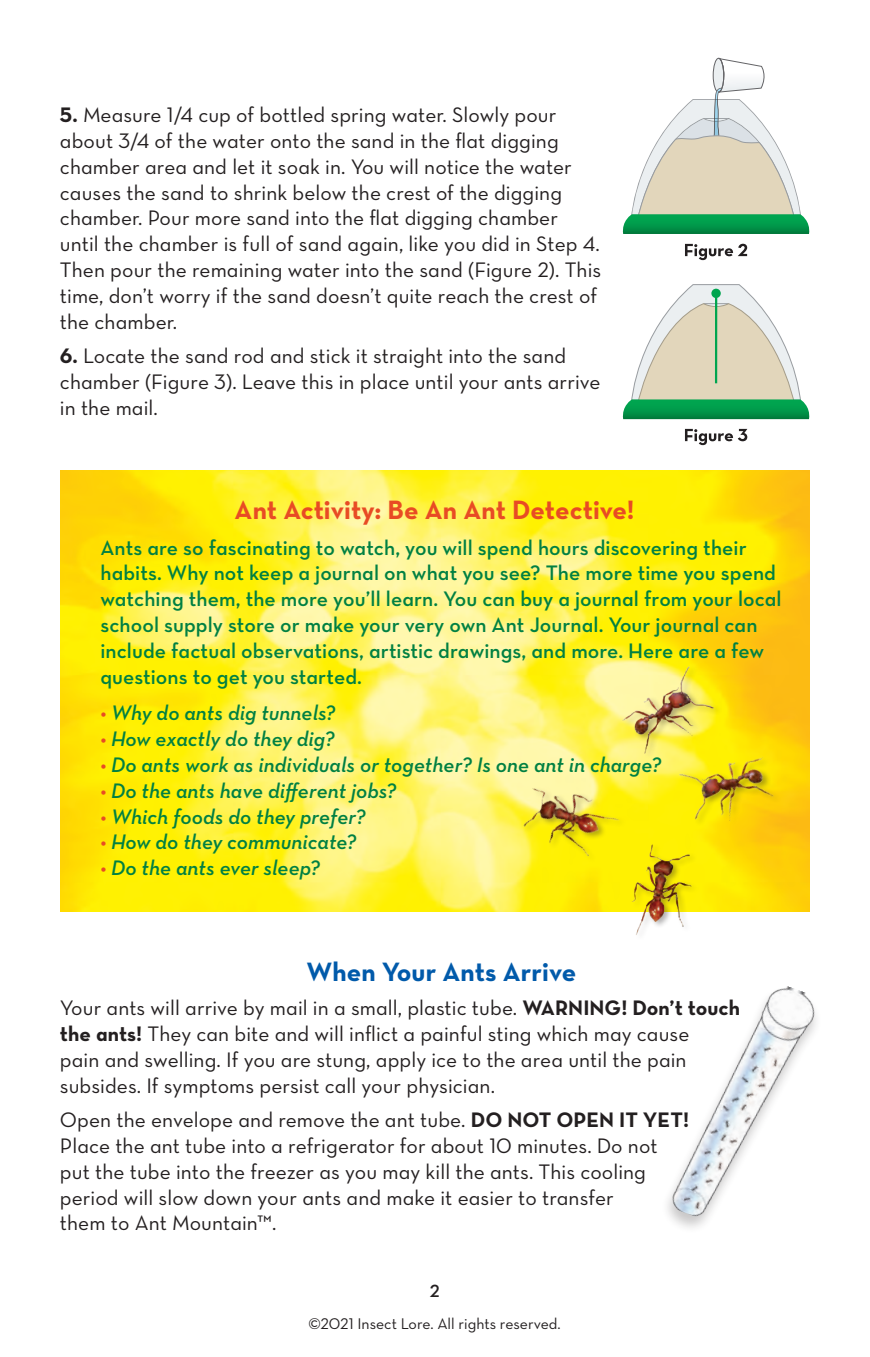
<style>
.page{position:relative;width:870px;height:1357px;background:#fff}
.page>*{position:absolute;margin:0;border:0;box-sizing:border-box;transform-origin:0 0}
.t1{font:27px "Neutra Text Bold Alt";letter-spacing:.005em;color:#e84b24}
.t2{font:27px "Neutra Text Bold Alt";letter-spacing:.005em;color:#015aaa}
.t3{font:21.38px/25.9px "Neutra Text Book Alt";letter-spacing:.005em;color:#231f20}
.t4{font:21.38px/25.9px "Neutra Text Demi Alt";letter-spacing:.005em;color:#008042}
.t5{font:21.38px "Neutra Text Demi Italic Alt";letter-spacing:.005em;color:#008042}
.t6{font:18px "Neutra Text Demi Alt";color:#231f20}
.t7{font:15.75px "Neutra Text Book Alt";color:#231f20}
.s1{font-family:"Neutra Text Bold Alt"}
.s2{color:#e84b24}
</style>
<div class="page">
<img style="left:60px;top:470px;width:749px;height:441px">
<svg style="left:622px;top:57px;width:188px;height:177px"></svg>
<svg style="left:685px;top:244px;width:62px;height:16px"></svg>
<svg style="left:622px;top:284px;width:188px;height:135px"></svg>
<svg style="left:685px;top:429px;width:62px;height:16px"></svg>
<img style="left:667px;top:986px;width:149px;height:242px">
<div style="left:623px;top:665px;width:99px;height:96px;background:#231f20;opacity:.35"></div>
<img style="left:623px;top:663px;width:92px;height:92px">
<div style="left:631px;top:842px;width:68px;height:100px;background:#fff"></div>
<img style="left:615px;top:843px;width:92px;height:92px">
<img style="left:505px;top:755px;width:126px;height:126px">
<img style="left:661px;top:721px;width:130px;height:129px">
<p class="t3" style="left:60px;top:101px;width:543px"><span class="s1">5.</span> Measure 1/4 cup of bottled spring water. Slowly pour about 3/4 of the water onto the sand in the flat digging chamber area and let it soak in. You will notice the water causes the sand to shrink below the crest of the digging chamber. Pour more sand into the flat digging chamber until the chamber is full of sand again, like you did in Step 4.<br>Then pour the remaining water into the sand (Figure 2). This time, don’t worry if the sand doesn’t quite reach the crest of the chamber.</p>
<p class="t3" style="left:60px;top:342px;width:542px"><span class="s1">6.</span> Locate the sand rod and stick it straight into the sand chamber (Figure 3). Leave this in place until your ants arrive in the mail.</p>
<p class="t1" style="left:235px;top:492px;width:401px">Ant Activity: Be An Ant Detective!</p>
<p class="t4" style="left:100px;top:534px;width:683px">Ants are so fascinating to watch, you will spend hours discovering their habits. Why not keep a journal on what you see? The more time you spend watching them, the more you’ll learn. You can buy a journal from your local school supply store or make your very own Ant Journal. Your journal can include factual observations, artistic drawings, and more. Here are a few questions to get you started.</p>
<p class="t5" style="left:100px;top:699px;width:236px"><span class="s2">•</span> Why do ants dig tunnels?</p>
<p class="t5" style="left:100px;top:725px;width:235px"><span class="s2">•</span> How exactly do they dig?</p>
<p class="t5" style="left:100px;top:751px;width:562px"><span class="s2">•</span> Do ants work as individuals or together? Is one ant in charge?</p>
<p class="t5" style="left:100px;top:777px;width:297px"><span class="s2">•</span> Do the ants have different jobs?</p>
<p class="t5" style="left:100px;top:803px;width:267px"><span class="s2">•</span> Which foods do they prefer?</p>
<p class="t5" style="left:100px;top:829px;width:257px"><span class="s2">•</span> How do they communicate?</p>
<p class="t5" style="left:100px;top:855px;width:221px"><span class="s2">•</span> Do the ants ever sleep?</p>
<p class="t2" style="left:306px;top:955px;width:271px">When Your Ants Arrive</p>
<p class="t3" style="left:60px;top:995px;width:682px">Your ants will arrive by mail in a small, plastic tube. <span class="s1">WARNING! Don’t touch the ants!</span> They can bite and will inflict a painful sting which may cause<br>pain and swelling. If you are stung, apply ice to the area until the pain subsides. If symptoms persist call your physician.</p>
<p class="t3" style="left:60px;top:1106px;width:631px">Open the envelope and remove the ant tube. <span class="s1">DO NOT OPEN IT YET!<br></span>Place the ant tube into a refrigerator for about 10 minutes. Do not put the tube into the freezer as you may kill the ants. This cooling period will slow down your ants and make it easier to transfer<br>them to Ant Mountain™.</p>
<p class="t6" style="left:430px;top:1279px;width:11px">2</p>
<p class="t7" style="left:308px;top:1314px;width:254px">©2021 Insect Lore. All rights reserved.</p>
</div>
